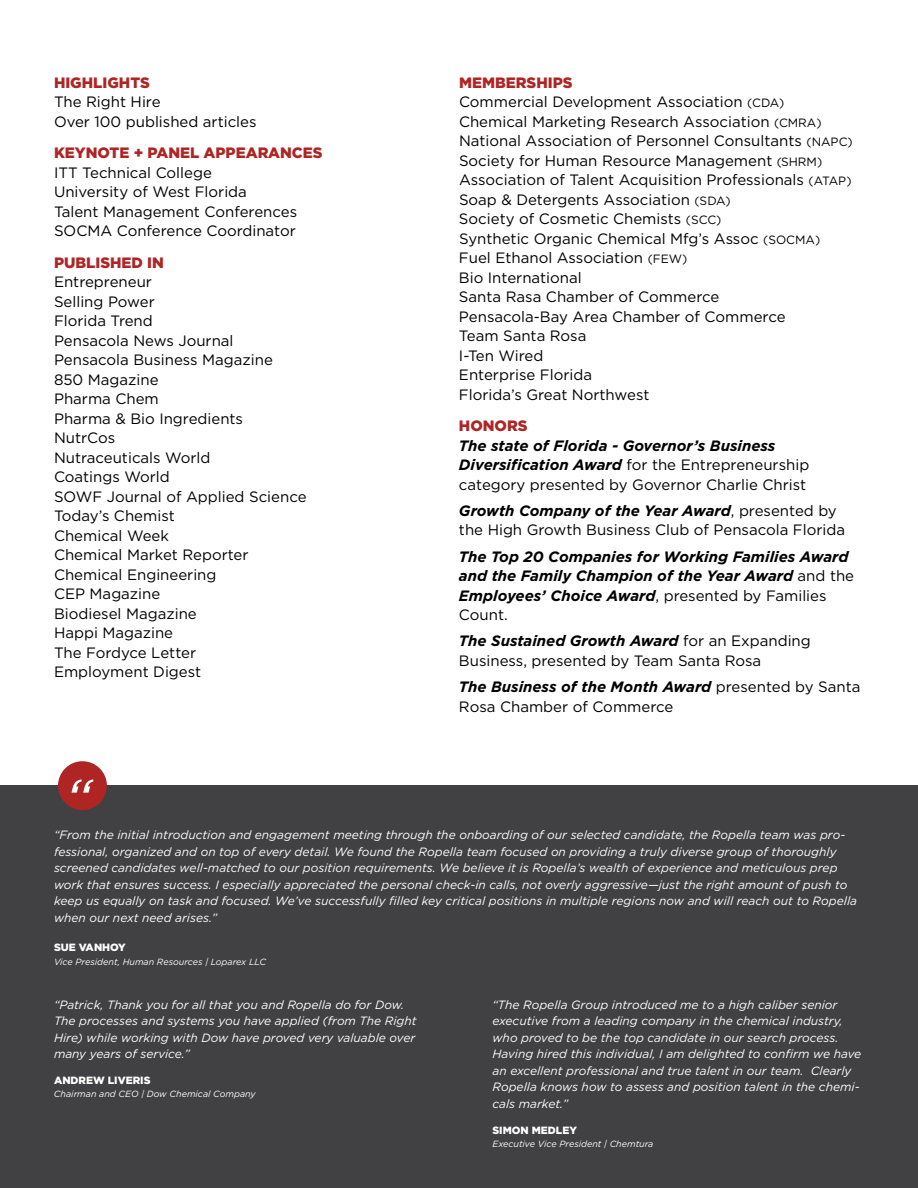
<style>
.page{position:relative;width:918px;height:1188px;background:#fff}
.page>*{position:absolute;margin:0;border:0;box-sizing:border-box;transform-origin:0 0}
.t1{font:15px/19.5px "Gotham";color:#000}
.t2{font:italic 700 15px/19.5px "Gotham";color:#000}
.t3{font:900 15px "Gotham";color:#ae2524}
.t4{font:italic 12px/16.5px "Gotham";color:#fff}
.t5{font:900 10.5px "Gotham";color:#fff}
.t6{font:italic 9px "Gotham";color:#fff}
.s1{font-weight:900;color:#ae2524}
.s2{font-size:12px}
.s3{font-weight:700;font-style:italic}
.s4{font-weight:400;font-style:normal}
</style>
<div class="page">
<div style="left:0;top:786px;width:918px;height:402px;background:#414042"></div>
<div style="left:58px;top:761px;width:49px;height:49px;background:#ae2524;border-radius:50%"></div>
<svg style="left:71px;top:779px;width:22px;height:14px"></svg>
<p class="t3" style="left:54px;top:72px;width:97px">HIGHLIGHTS</p>
<p class="t1" style="left:54px;top:92px;width:204px">The Right Hire<br>Over 100 published articles</p>
<p class="t3" style="left:54px;top:142px;width:270px">KEYNOTE + PANEL APPEARANCES</p>
<p class="t1" style="left:54px;top:162px;width:245px">ITT Technical College<br>University of West Florida<br>Talent Management Conferences<br>SOCMA Conference Coordinator</p>
<p class="t3" style="left:54px;top:252px;width:111px">PUBLISHED IN</p>
<p class="t1" style="left:54px;top:272px;width:254px">Entrepreneur<br>Selling Power<br>Florida Trend<br>Pensacola News Journal<br>Pensacola Business Magazine<br>850 Magazine<br>Pharma Chem<br>Pharma &amp; Bio Ingredients<br>NutrCos<br>Nutraceuticals World<br>Coatings World<br>SOWF Journal of Applied Science<br>Today’s Chemist<br>Chemical Week<br>Chemical Market Reporter<br>Chemical Engineering<br>CEP Magazine<br>Biodiesel Magazine<br>Happi Magazine<br>The Fordyce Letter<br>Employment Digest</p>
<p class="t1" style="left:459px;top:72px;width:395px"><span class="s1">MEMBERSHIPS<br></span>Commercial Development Association <span class="s2">(CDA)<br></span>Chemical Marketing Research Association <span class="s2">(CMRA)<br></span>National Association of Personnel Consultants <span class="s2">(NAPC)<br></span>Society for Human Resource Management <span class="s2">(SHRM)<br></span>Association of Talent Acquisition Professionals <span class="s2">(ATAP)<br></span>Soap &amp; Detergents Association <span class="s2">(SDA)<br></span>Society of Cosmetic Chemists <span class="s2">(SCC)<br></span>Synthetic Organic Chemical Mfg’s Assoc <span class="s2">(SOCMA)<br></span>Fuel Ethanol Association <span class="s2">(FEW)<br></span>Bio International<br>Santa Rasa Chamber of Commerce<br>Pensacola-Bay Area Chamber of Commerce<br>Team Santa Rosa<br>I-Ten Wired<br>Enterprise Florida<br>Florida’s Great Northwest</p>
<p class="t3" style="left:459px;top:415px;width:70px">HONORS</p>
<p class="t1" style="left:459px;top:435px;width:352px"><span class="s3">The state of Florida - Governor’s Business<br>Diversification Award</span> for the Entrepreneurship category presented by Governor Charlie Christ</p>
<p class="t1" style="left:459px;top:500px;width:388px"><span class="s3">Growth Company of the Year Award</span>, presented by the High Growth Business Club of Pensacola Florida</p>
<p class="t2" style="left:459px;top:546px;width:397px">The Top 20 Companies for Working Families Award and the Family Champion of the Year Award <span class="s4">and the </span>Employees’ Choice Award<span class="s4">, presented by Families Count.</span></p>
<p class="t1" style="left:459px;top:631px;width:353px"><span class="s3">The Sustained Growth Award</span> for an Expanding<br>Business, presented by Team Santa Rosa</p>
<p class="t1" style="left:459px;top:677px;width:403px"><span class="s3">The Business of the Month Award</span> presented by Santa<br>Rosa Chamber of Commerce</p>
<p class="t4" style="left:54px;top:827px;width:805px">“From the initial introduction and engagement meeting through the onboarding of our selected candidate, the Ropella team was pro&shy;fessional, organized and on top of every detail. We found the Ropella team focused on providing a truly diverse group of thoroughly screened candidates well-matched to our position requirements. We believe it is Ropella’s wealth of experience and meticulous prep work that ensures success. I especially appreciated the personal check-in calls, not overly aggressive—just the right amount of push to keep us equally on task and focused. We’ve successfully filled key critical positions in multiple regions now and will reach out to Ropella when our next need arises.”</p>
<p class="t5" style="left:54px;top:941px;width:73px">SUE VANHOY</p>
<p class="t6" style="left:54px;top:956px;width:213px">Vice President, Human Resources | Loparex LLC</p>
<p class="t4" style="left:492px;top:996px;width:370px">“The Ropella Group introduced me to a high caliber senior executive from a leading company in the chemical industry, who proved to be the top candidate in our search process.<br>Having hired this individual, I am delighted to confirm we have an excellent professional and true talent in our team. Clearly Ropella knows how to assess and position talent in the chemi&shy;cals market.”</p>
<p class="t5" style="left:492px;top:1123px;width:86px">SIMON MEDLEY</p>
<p class="t6" style="left:492px;top:1138px;width:163px">Executive Vice President | Chemtura</p>
<p class="t4" style="left:54px;top:996px;width:364px">“Patrick, Thank you for all that you and Ropella do for Dow.<br>The processes and systems you have applied (from The Right Hire) while working with Dow have proved very valuable over many years of service.”</p>
<p class="t5" style="left:54px;top:1073px;width:98px">ANDREW LIVERIS</p>
<p class="t6" style="left:54px;top:1088px;width:203px">Chairman and CEO | Dow Chemical Company</p>
</div>
